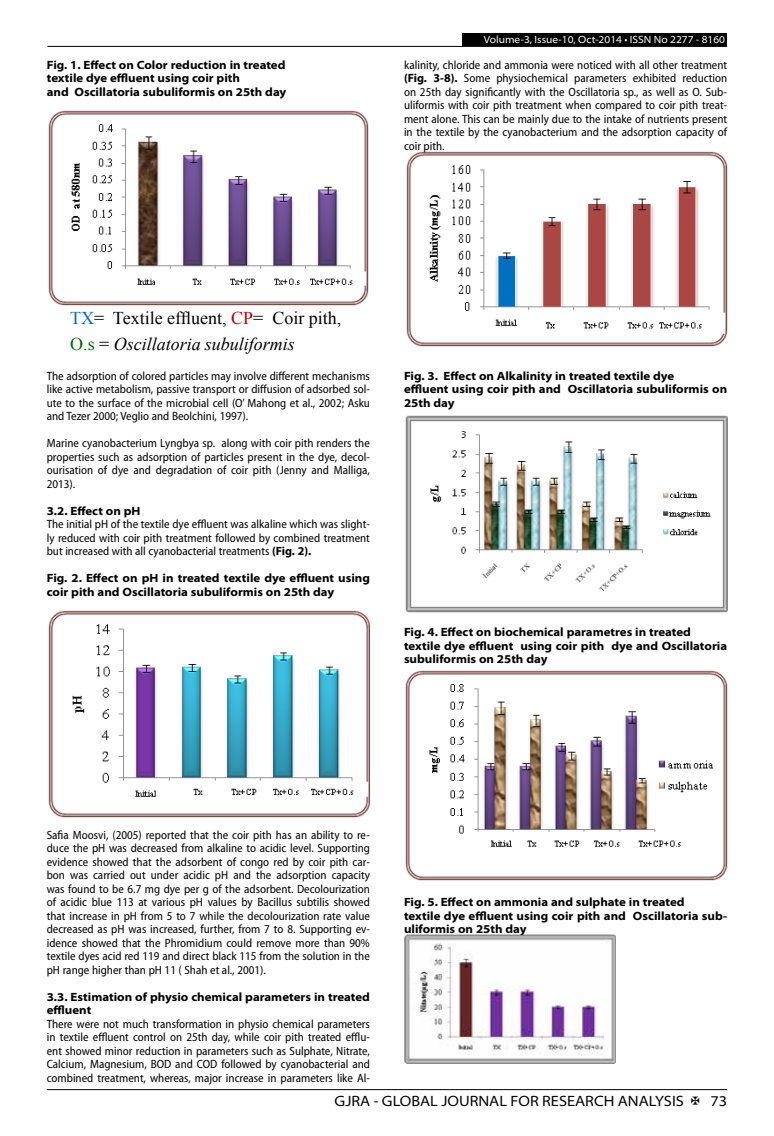
<style>
.page{position:relative;width:774px;height:1136px;background:#fff}
.page>*{position:absolute;margin:0;border:0;box-sizing:border-box;transform-origin:0 0}
.t1{font:18px/25.2px "Times New Roman";color:#000}
.t2{font:semi-expanded 15px "Myriad Pro";color:#000}
.t3{font:semi-condensed 12px/13.5px "Myriad Pro";color:#000;text-align:justify}
.t4{font:700 semi-expanded 12px/13.5px "Myriad Pro";color:#000}
.t5{font:semi-expanded 10.5px "Myriad Pro";color:#fff}
.s1{font-weight:700;font-stretch:normal}
.s2{color:#0070c0}
.s3{color:#c00000}
.s4{color:#060}
.s5{font-style:italic}
</style>
<div class="page">
<hr style="left:47px;top:1089px;width:680px;height:1px;background:#000">
<div style="left:462px;top:33px;width:265px;height:13px;background:#000"></div>
<hr style="left:47px;top:46px;width:680px;height:1px;background:#000">
<img style="left:405px;top:416px;width:322px;height:196px">
<img style="left:405px;top:670px;width:322px;height:209px">
<img style="left:48px;top:111px;width:320px;height:194px">
<img style="left:48px;top:610px;width:322px;height:207px">
<img style="left:406px;top:151px;width:321px;height:195px">
<img style="left:405px;top:934px;width:211px;height:129px">
<p class="t4" style="left:47px;top:58px;width:241px">Fig. 1. Effect on Color reduction in treated textile dye effluent using coir pith<br>and Oscillatoria subuliformis on 25th day</p>
<p class="t5" style="left:484px;top:34px;width:243px">Volume-3, Issue-10, Oct-2014 • ISSN No 2277 - 8160</p>
<p class="t3" style="left:404px;top:58px;width:325px">kalinity, chloride and ammonia were noticed with all other treatment <span class="s1">(Fig. 3-8).</span> Some physiochemical parameters exhibited reduction on 25th day significantly with the Oscillatoria sp., as well as O. Sub&shy;uliformis with coir pith treatment when compared to coir pith treat&shy;ment alone. This can be mainly due to the intake of nutrients present in the textile by the cyanobacterium and the adsorption capacity of coir pith.</p>
<h1 class="t1" style="left:70px;top:305px;width:273px"><span class="s2">TX</span>= Textile effluent, <span class="s3">CP</span>= Coir pith,<br><span class="s4">O.s</span> = <span class="s5">Oscillatoria subuliformis</span></h1>
<p class="t3" style="left:47px;top:369px;width:325px">The adsorption of colored particles may involve different mechanisms like active metabolism, passive transport or diffusion of adsorbed sol&shy;ute to the surface of the microbial cell (O’ Mahong et al., 2002; Asku and Tezer 2000; Veglio and Beolchini, 1997).</p>
<p class="t3" style="left:47px;top:436px;width:325px">Marine cyanobacterium Lyngbya sp. along with coir pith renders the properties such as adsorption of particles present in the dye, decol&shy;ourisation of dye and degradation of coir pith (Jenny and Malliga, 2013).</p>
<p class="t4" style="left:47px;top:504px;width:95px">3.2. Effect on pH</p>
<p class="t3" style="left:47px;top:517px;width:325px">The initial pH of the textile dye effluent was alkaline which was slight&shy;ly reduced with coir pith treatment followed by combined treatment but increased with all cyanobacterial treatments <span class="s1">(Fig. 2).</span></p>
<p class="t4" style="left:47px;top:571px;width:325px">Fig. 2. Effect on pH in treated textile dye effluent using coir pith and Oscillatoria subuliformis on 25th day</p>
<p class="t4" style="left:404px;top:369px;width:325px">Fig. 3. Effect on Alkalinity in treated textile dye<br>effluent using coir pith and Oscillatoria subuliformis on<br>25th day</p>
<p class="t4" style="left:404px;top:625px;width:325px">Fig. 4. Effect on biochemical parametres in treated textile dye effluent using coir pith dye and Oscillatoria subuliformis on 25th day</p>
<p class="t3" style="left:47px;top:828px;width:325px">Safia Moosvi, (2005) reported that the coir pith has an ability to re&shy;duce the pH was decreased from alkaline to acidic level. Supporting evidence showed that the adsorbent of congo red by coir pith car&shy;bon was carried out under acidic pH and the adsorption capacity was found to be 6.7 mg dye per g of the adsorbent. Decolourization of acidic blue 113 at various pH values by Bacillus subtilis showed that increase in pH from 5 to 7 while the decolourization rate value decreased as pH was increased, further, from 7 to 8. Supporting ev&shy;idence showed that the Phromidium could remove more than 90% textile dyes acid red 119 and direct black 115 from the solution in the pH range higher than pH 11 ( Shah et al., 2001).</p>
<p class="t4" style="left:47px;top:990px;width:325px">3.3. Estimation of physio chemical parameters in treated effluent</p>
<p class="t3" style="left:47px;top:1017px;width:325px">There were not much transformation in physio chemical parameters in textile effluent control on 25th day, while coir pith treated efflu&shy;ent showed minor reduction in parameters such as Sulphate, Nitrate, Calcium, Magnesium, BOD and COD followed by cyanobacterial and combined treatment, whereas, major increase in parameters like Al-</p>
<p class="t4" style="left:404px;top:895px;width:325px">Fig. 5. Effect on ammonia and sulphate in treated<br>textile dye effluent using coir pith and Oscillatoria sub&shy;uliformis on 25th day</p>
<p class="t2" style="left:335px;top:1092px;width:351px">GJRA - GLOBAL JOURNAL FOR RESEARCH ANALYSIS</p>
<p class="t2" style="left:710px;top:1092px;width:18px">73</p>
</div>
